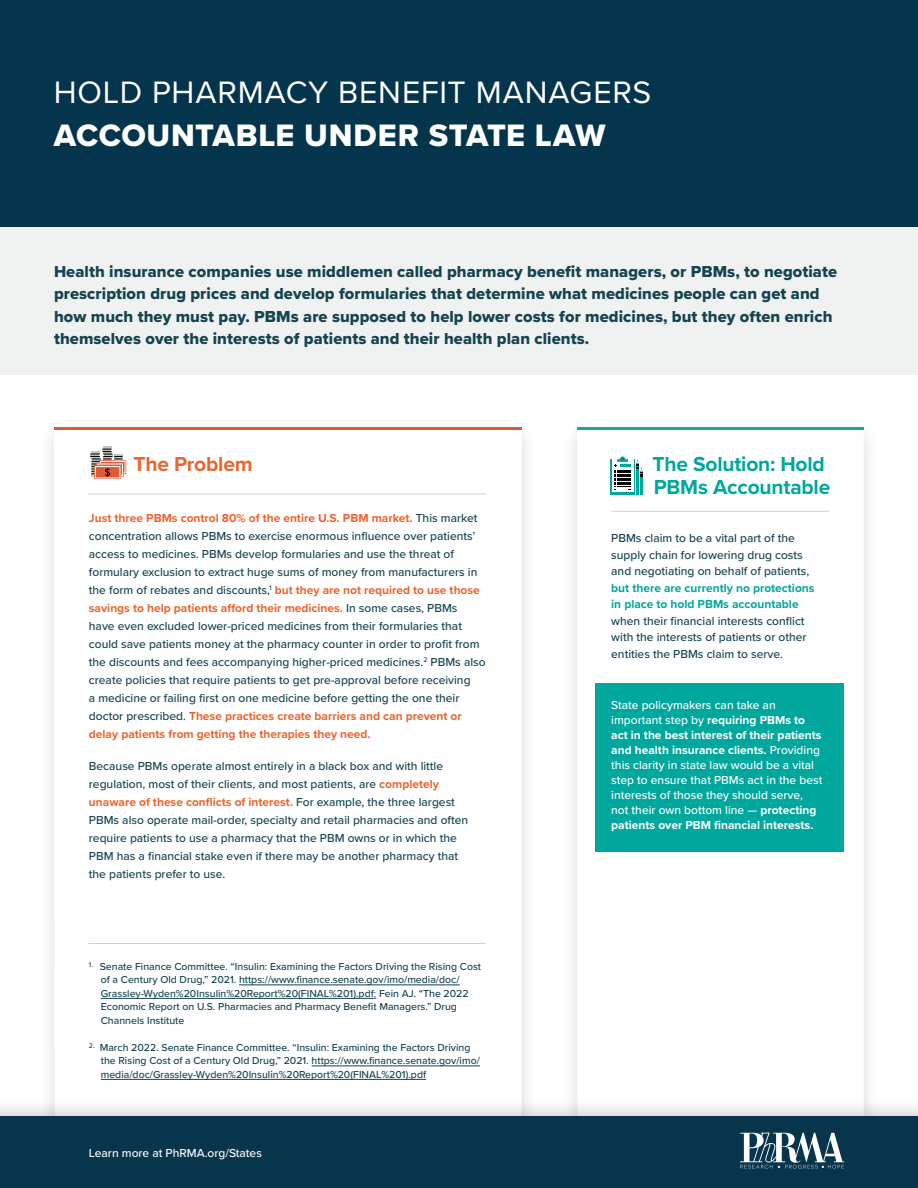
<style>
.page{position:relative;width:918px;height:1188px;background:#fff}
.page>*{position:absolute;margin:0;border:0;box-sizing:border-box;transform-origin:0 0}
.t1{font:32.1px/42.9px "Proxima Nova";letter-spacing:.025em;color:#fff}
.PQ{font:700 21px/22.5px "Proxima Nova";letter-spacing:-.01em;color:#00a79d}
.PQ-2{font:700 21px "Proxima Nova";letter-spacing:-.01em;color:#ec642d}
.P1{font:16.5px/22.5px "Proxima Nova Extrabld";letter-spacing:.005em;color:#154350}
.P1-2{font:500 12px/18px "Proxima Nova";color:#154350}
.P1-3{font:500 12px/15px "Proxima Nova";color:#fff}
.t2{font:500 10.5px/13.5px "Proxima Nova";color:#154350}
.t3{font:500 10.5px/13.5px "Proxima Nova";color:#144350}
.s1{font-family:"Proxima Nova Extrabld"}
.s2{font-weight:700;color:#ec642d}
.s3{font-weight:700;color:#ec642b}
.s4{color:#144350}
.s5{color:#4f5cd6}
.s6{color:#154350}
.s7{font-weight:700;color:#00a79d}
.s8{font-weight:700}
</style>
<div class="page">
<div style="left:39px;top:420px;width:498px;height:719px;background:#000;opacity:.15"></div>
<svg style="left:54px;top:429px;width:468px;height:667px"></svg>
<hr style="left:88px;top:494px;width:398px;height:1px;background:#d1d2d4">
<hr style="left:239px;top:985px;width:221px;height:1px;background:#144350">
<hr style="left:101px;top:998px;width:273px;height:1px;background:#144350">
<hr style="left:312px;top:1066px;width:168px;height:1px;background:#144350">
<hr style="left:101px;top:1079px;width:325px;height:1px;background:#144350">
<hr style="left:88px;top:943px;width:398px;height:1px;background:#d1d2d4">
<hr style="left:54px;top:427px;width:468px;height:2px;background:#df5b32">
<svg style="left:94px;top:477px;width:27px;height:2px"></svg>
<svg style="left:90px;top:447px;width:36px;height:30px"></svg>
<div style="left:562px;top:420px;width:317px;height:719px;background:#000;opacity:.15"></div>
<div style="left:577px;top:428px;width:287px;height:689px;background:#fff"></div>
<hr style="left:577px;top:427px;width:287px;height:2px;background:#19a79d">
<div style="left:0;top:206px;width:918px;height:169px;background:#eff2f0"></div>
<div style="left:0;top:1096px;width:918px;height:92px;background:#000;opacity:.18"></div>
<div style="left:0;top:1117px;width:918px;height:71px;background:#06354c"></div>
<div style="left:0;top:0;width:918px;height:227px;background:#05354c"></div>
<svg style="left:740px;top:1133px;width:104px;height:36px"></svg>
<hr style="left:611px;top:511px;width:218px;height:1px;background:#d1d2d4">
<div style="left:595px;top:683px;width:249px;height:169px;background:#00a79d"></div>
<div style="left:610px;top:459px;width:25px;height:35px;background:#00a79d"></div>
<div style="left:612px;top:459px;width:21px;height:33px;background:#fff"></div>
<hr style="left:636px;top:463px;width:3px;height:31px;background:#00a79d">
<hr style="left:640px;top:471px;width:3px;height:23px;background:#00a79d">
<svg style="left:614px;top:456px;width:29px;height:34px"></svg>
<h1 class="t1" style="left:54px;top:70px;width:599px">HOLD PHARMACY BENEFIT MANAGERS<br><span class="s1">ACCOUNTABLE UNDER STATE LAW</span></h1>
<p class="P1" style="left:54px;top:260px;width:785px">Health insurance companies use middlemen called pharmacy benefit managers, or PBMs, to negotiate prescription drug prices and develop formularies that determine what medicines people can get and how much they must pay. PBMs are supposed to help lower costs for medicines, but they often enrich themselves over the interests of patients and their health plan clients.</p>
<p class="PQ-2" style="left:134px;top:448px;width:121px">The Problem</p>
<p class="P1-2" style="left:89px;top:509px;width:398px"><span class="s2">Just three PBMs control 80% of the entire U.S. PBM market.</span> This market concentration allows PBMs to exercise enormous influence over patients’ access to medicines. PBMs develop formularies and use the threat of formulary exclusion to extract huge sums of money from manufacturers in the form of rebates and discounts,<sup>1</sup> <span class="s2">but they are not required to use those savings to help patients afford their medicines.</span> In some cases, PBMs have even excluded lower-priced medicines from their formularies that could save patients money at the pharmacy counter in order to profit from the discounts and fees accompanying higher-priced medicines.<sup>2</sup> PBMs also create policies that require patients to get pre-approval before receiving<br>a medicine or failing first on one medicine before getting the one their doctor prescribed. <span class="s2">These practices create barriers and can prevent or delay patients from getting the therapies they need.</span></p>
<p class="P1-2" style="left:89px;top:756px;width:381px">Because PBMs operate almost entirely in a black box and with little regulation, most of their clients, and most patients, are <span class="s3">completely unaware of these conflicts of interest.</span> For example, the three largest PBMs also operate mail-order, specialty and retail pharmacies and often require patients to use a pharmacy that the PBM owns or in which the PBM has a financial stake even if there may be another pharmacy that the patients prefer to use.</p>
<p class="t2" style="left:101px;top:959px;width:382px;text-indent:-12px"><sup>1.</sup> Senate Finance Committee. “Insulin: Examining the Factors Driving the Rising Cost of a Century Old Drug,” 2021. <span class="s4">https://www.finance.senate.gov/imo/media/doc/ Grassley-Wyden%20Insulin%20Report%20(FINAL%201).pdf</span><span class="s5">;</span> Fein AJ. “The 2022<br>Economic Report on U.S. Pharmacies and Pharmacy Benefit Managers.” Drug Channels Institute</p>
<p class="t3" style="left:101px;top:1040px;width:381px;text-indent:-12px"><sup>2.</sup> <span class="s6">March 2022. Senate Finance</span> Committee. “Insulin: Examining the Factors Driving the Rising Cost of a Century Old Drug,” 2021. https://www.finance.senate.gov/imo/ media/doc/Grassley-Wyden%20Insulin%20Report%20(FINAL%201).pdf</p>
<p class="P1-3" style="left:89px;top:1145px;width:175px">Learn more at PhRMA.org/States</p>
<p class="PQ" style="left:653px;top:452px;width:179px">The Solution: Hold<br>PBMs Accountable</p>
<p class="P1-2" style="left:611px;top:530px;width:205px;line-height:16.5px">PBMs claim to be a vital part of the supply chain for lowering drug costs and negotiating on behalf of patients, <span class="s7">but there are currently no protections in place to hold PBMs accountable </span>when their financial interests conflict with the interests of patients or other entities the PBMs claim to serve.</p>
<p class="P1-3" style="left:611px;top:698px;width:213px">State policymakers can take an important step by <span class="s8">requiring PBMs to act in the best interest of their patients and health insurance clients.</span> Providing this clarity in state law would be a vital step to ensure that PBMs act in the best interests of those they should serve, not their own bottom line — <span class="s8">protecting patients over PBM financial interests.</span></p>
</div>
